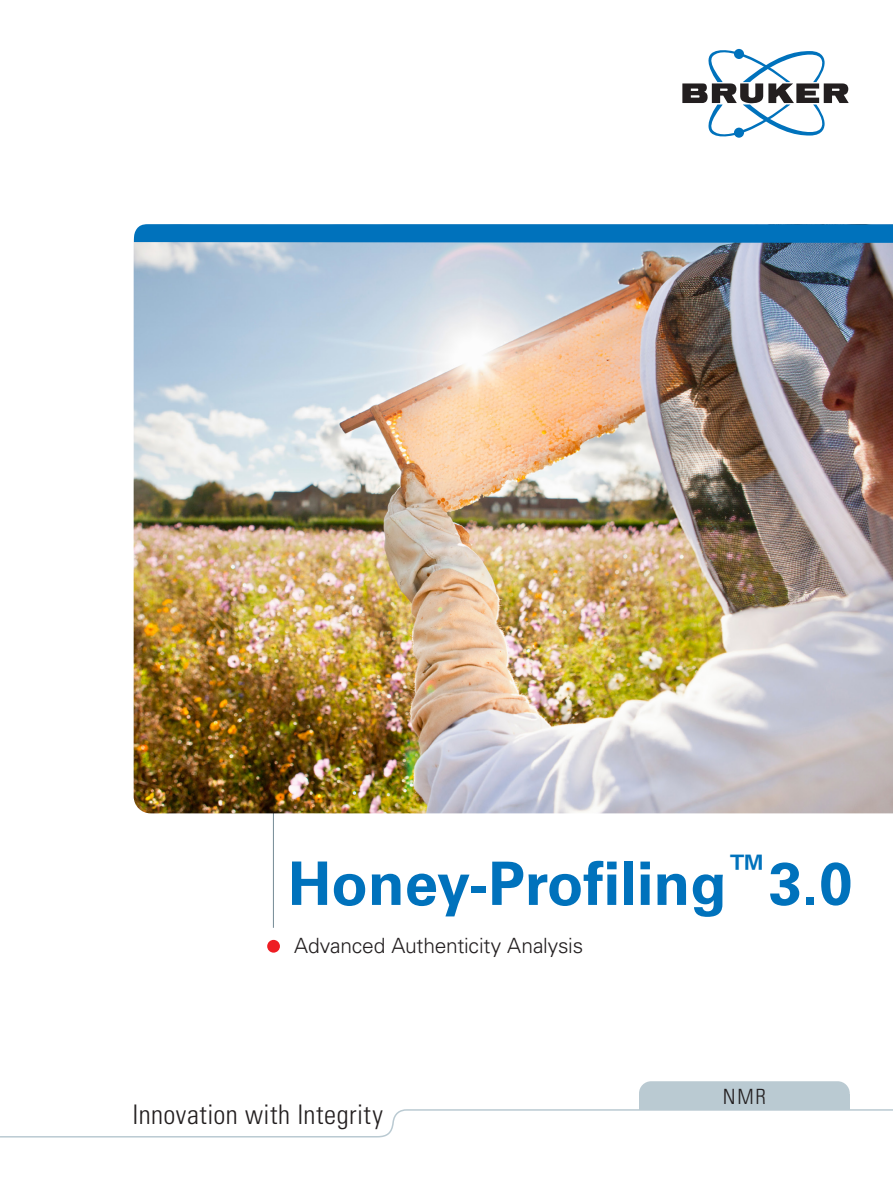
<style>
.page{position:relative;width:893px;height:1187px;background:#fff}
.page>*{position:absolute;margin:0;border:0;box-sizing:border-box;transform-origin:0 0}
.brochure_title-headl{font:700 60px "Univers LT Std";color:#0072bc}
.brochure_title-claim{font:300 condensed 27px "Univers LT Std";letter-spacing:.015em;color:#231f20}
.brochure_title-subhe{font:300 21px "Univers LT Std";letter-spacing:-.01em;color:#231f20}
.brochure_title-techn{font:300 condensed 21px "Univers LT Std";color:#231f20}
</style>
<div class="page">
<hr style="left:273px;top:714px;width:1px;height:213px;background:#738a95">
<svg style="left:682px;top:49px;width:167px;height:89px"></svg>
<img style="left:134px;top:242px;width:759px;height:571px">
<div style="left:134px;top:224px;width:759px;height:18px;background:#0072bc"></div>
<div style="left:639px;top:1093px;width:211px;height:16px;background:#bacad2"></div>
<div style="left:639px;top:1081px;width:211px;height:24px;background:#bacad2;border-radius:12px"></div>
<svg style="left:0;top:1109px;width:893px;height:29px"></svg>
<div style="left:267px;top:939px;width:13px;height:13px;background:#ee1d23;border-radius:50%"></div>
<p class="brochure_title-headl" style="left:288px;top:848px;width:566px">Honey-Profiling<sup>™</sup>3.0</p>
<p class="brochure_title-subhe" style="left:294px;top:932px;width:291px">Advanced Authenticity Analysis</p>
<p class="brochure_title-claim" style="left:132px;top:1097px;width:252px">Innovation with Integrity</p>
<p class="brochure_title-techn" style="left:723px;top:1083px;width:45px">NMR</p>
</div>
